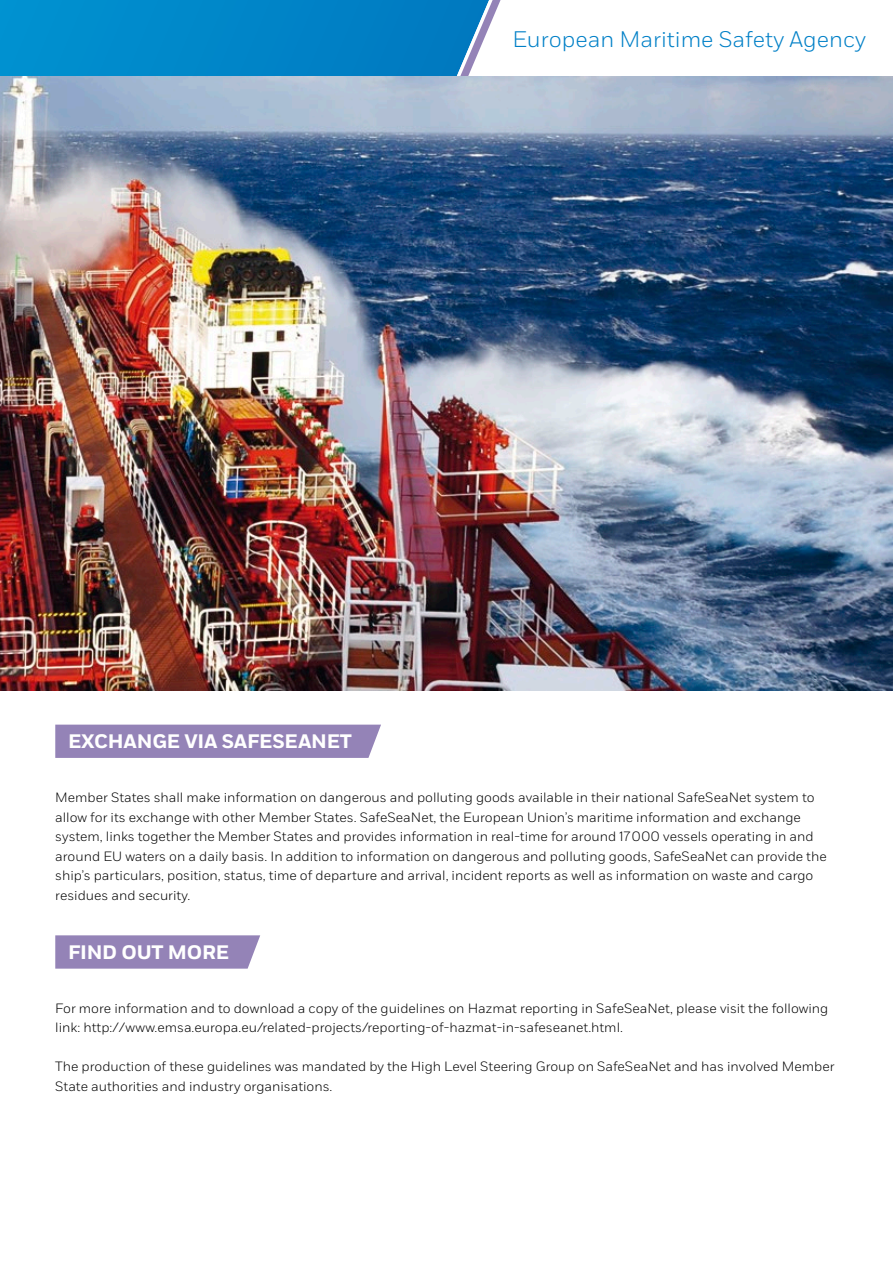
<style>
.page{position:relative;width:893px;height:1263px;background:#fff}
.page>*{position:absolute;margin:0;border:0;box-sizing:border-box;transform-origin:0 0}
.t1{font:300 22.5px "Fort";color:#0080c7}
.t2{font:700 19.5px "Fort";letter-spacing:-.01em;color:#fff}
.t3{font:300 13.5px/19.5px "Fort";color:#000}
</style>
<div class="page">
<svg style="left:0;top:0;width:509px;height:77px;background:#128cca"></svg>
<svg style="left:55px;top:935px;width:205px;height:34px;background:#9989ba"></svg>
<div style="left:55px;top:725px;width:326px;height:33px;background:#9483b7"></div>
<img style="left:0;top:77px;width:893px;height:614px">
<h1 class="t1" style="left:512px;top:26px;width:355px">European Maritime Safety Agency</h1>
<h2 class="t2" style="left:68px;top:729px;width:286px">EXCHANGE VIA SAFESEANET</h2>
<p class="t3" style="left:55px;top:788px;width:773px">Member States shall make information on dangerous and polluting goods available in their national SafeSeaNet system to allow for its exchange with other Member States. SafeSeaNet, the European Union’s maritime information and exchange system, links together the Member States and provides information in real-time for around 17 000 vessels operating in and around EU waters on a daily basis. In addition to information on dangerous and polluting goods, SafeSeaNet can provide the ship’s particulars, position, status, time of departure and arrival, incident reports as well as information on waste and cargo residues and security.</p>
<h2 class="t2" style="left:68px;top:940px;width:163px">FIND OUT MORE</h2>
<p class="t3" style="left:55px;top:998px;width:775px">For more information and to download a copy of the guidelines on Hazmat reporting in SafeSeaNet, please visit the following link: http://www.emsa.europa.eu/related-projects/reporting-of-hazmat-in-safeseanet.html.</p>
<p class="t3" style="left:55px;top:1057px;width:781px">The production of these guidelines was mandated by the High Level Steering Group on SafeSeaNet and has involved Member<br>State authorities and industry organisations.</p>
</div>
